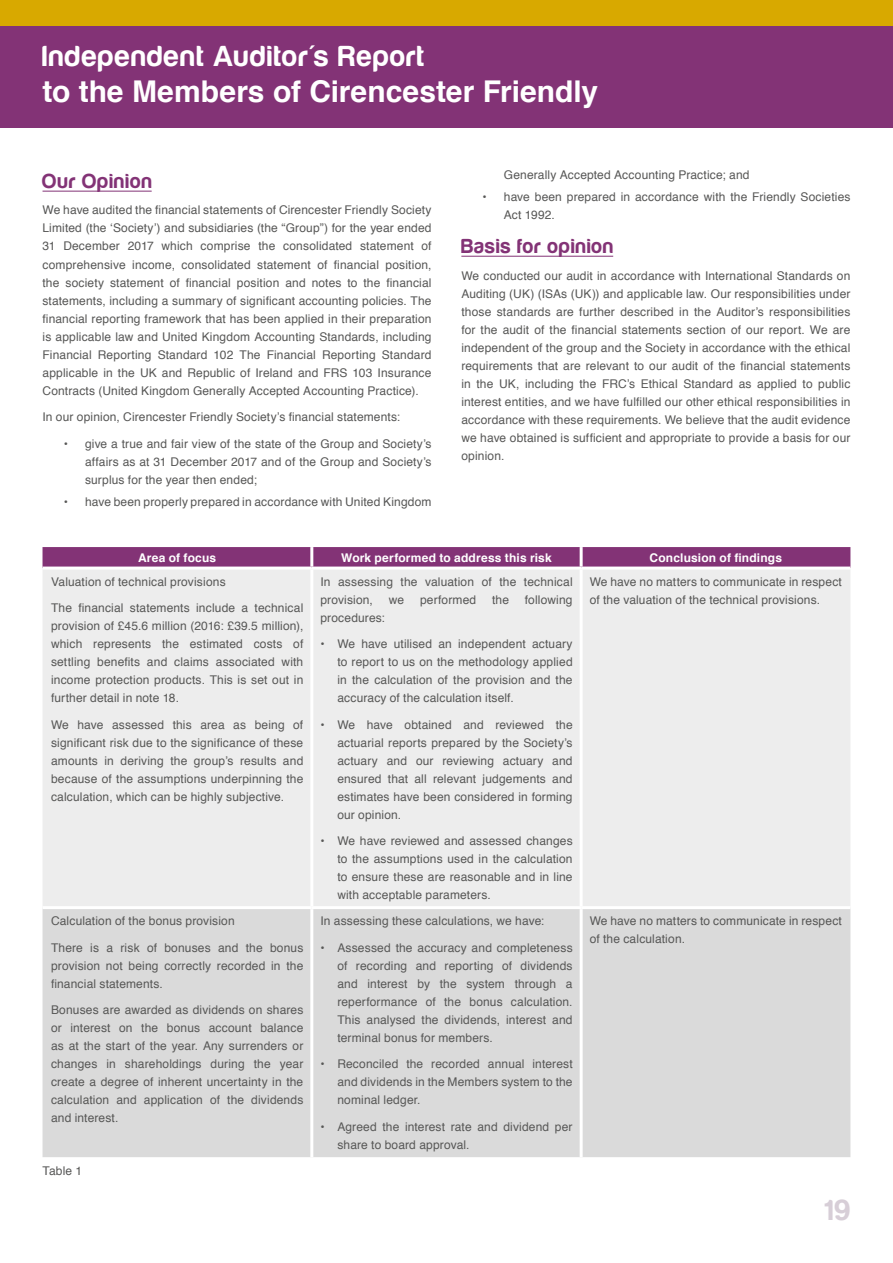
<style>
.page{position:relative;width:893px;height:1263px;background:#fff}
.page>*{position:absolute;margin:0;border:0;box-sizing:border-box;transform-origin:0 0}
.t1{font:700 30px "Helvetica";color:#fff}
.t2{font:30px "Harabara";letter-spacing:.055em;color:#fff}
.t3{font:30px "Harabara";color:#d7ced7}
.t4{font:21px "Harabara";letter-spacing:.055em;color:#833376}
.t5{font:12px/18px "Helvetica";letter-spacing:.015em;color:#575756;text-align:justify}
.t6{font:700 12px "Helvetica";letter-spacing:.015em;color:#fff}
</style>
<div class="page">
<div style="left:0;top:26px;width:893px;height:102px;background:#833376"></div>
<div style="left:0;top:0;width:893px;height:26px;background:#d8a900"></div>
<hr style="left:43px;top:191px;width:109px;height:1px;background:#833376">
<hr style="left:461px;top:256px;width:152px;height:1px;background:#833376">
<div style="left:43px;top:547px;width:807px;height:19px;background:#833376"></div>
<div style="left:43px;top:570px;width:807px;height:336px;background:#ededed"></div>
<div style="left:43px;top:909px;width:807px;height:248px;background:#dadada"></div>
<hr style="left:310px;top:547px;width:3px;height:19px;background:#fff">
<hr style="left:580px;top:547px;width:3px;height:19px;background:#fff">
<hr style="left:310px;top:569px;width:3px;height:337px;background:#fff">
<hr style="left:580px;top:569px;width:3px;height:337px;background:#fff">
<hr style="left:310px;top:909px;width:3px;height:248px;background:#fff">
<hr style="left:580px;top:909px;width:3px;height:248px;background:#fff">
<h1 class="t2" style="left:43px;top:40px;width:383px">Independent Auditor's Report</h1>
<h1 class="t1" style="left:43px;top:67px;width:557px">to the Members of Cirencester Friendly</h1>
<h2 class="t4" style="left:43px;top:170px;width:111px">Our Opinion</h2>
<p class="t5" style="left:42px;top:202px;width:391px">We have audited the financial statements of Cirencester Friendly Society Limited (the ‘Society’) and subsidiaries (the “Group”) for the year ended 31 December 2017 which comprise the consolidated statement of comprehensive income, consolidated statement of financial position, the society statement of financial position and notes to the financial statements, including a summary of significant accounting policies. The financial reporting framework that has been applied in their preparation is applicable law and United Kingdom Accounting Standards, including Financial Reporting Standard 102 The Financial Reporting Standard applicable in the UK and Republic of Ireland and FRS 103 Insurance Contracts (United Kingdom Generally Accepted Accounting Practice).</p>
<p class="t5" style="left:43px;top:408px;width:359px">In our opinion, Cirencester Friendly Society’s financial statements:</p>
<p class="t5" style="left:85px;top:435px;width:348px;text-indent:-21px">• give a true and fair view of the state of the Group and Society’s affairs as at 31 December 2017 and of the Group and Society’s surplus for the year then ended;</p>
<p class="t5" style="left:64px;top:493px;width:369px">• have been properly prepared in accordance with United Kingdom</p>
<p class="t5" style="left:504px;top:166px;width:247px">Generally Accepted Accounting Practice; and</p>
<p class="t5" style="left:504px;top:188px;width:348px;text-indent:-21px">• have been prepared in accordance with the Friendly Societies<br>Act 1992.</p>
<h2 class="t4" style="left:461px;top:235px;width:153px">Basis for opinion</h2>
<p class="t5" style="left:461px;top:267px;width:391px">We conducted our audit in accordance with International Standards on Auditing (UK) (ISAs (UK)) and applicable law. Our responsibilities under those standards are further described in the Auditor’s responsibilities for the audit of the financial statements section of our report. We are independent of the group and the Society in accordance with the ethical requirements that are relevant to our audit of the financial statements in the UK, including the FRC’s Ethical Standard as applied to public interest entities, and we have fulfilled our other ethical responsibilities in accordance with these requirements. We believe that the audit evidence we have obtained is sufficient and appropriate to provide a basis for our opinion.</p>
<p class="t6" style="left:138px;top:548px;width:80px">Area of focus</p>
<p class="t6" style="left:341px;top:548px;width:212px">Work performed to address this risk</p>
<p class="t6" style="left:649px;top:548px;width:134px">Conclusion of findings</p>
<p class="t5" style="left:51px;top:573px;width:176px">Valuation of technical provisions</p>
<p class="t5" style="left:51px;top:599px;width:254px">The financial statements include a technical provision of £45.6 million (2016: £39.5 million), which represents the estimated costs of settling benefits and claims associated with income protection products. This is set out in further detail in note 18.</p>
<p class="t5" style="left:51px;top:716px;width:254px">We have assessed this area as being of significant risk due to the significance of these amounts in deriving the group’s results and because of the assumptions underpinning the calculation, which can be highly subjective.</p>
<p class="t5" style="left:320px;top:573px;width:254px">In assessing the valuation of the technical provision,</p>
<p class="t5" style="left:590px;top:573px;width:254px">We have no matters to communicate in respect of the valuation of the technical provisions.</p>
<p class="t5" style="left:389px;top:591px;width:17px">we</p>
<p class="t5" style="left:420px;top:591px;width:58px">performed</p>
<p class="t5" style="left:492px;top:591px;width:18px">the</p>
<p class="t5" style="left:525px;top:591px;width:49px">following</p>
<p class="t5" style="left:320px;top:609px;width:66px">procedures:</p>
<p class="t5" style="left:337px;top:635px;width:237px;text-indent:-17px">• We have utilised an independent actuary to report to us on the methodology applied in the calculation of the provision and the accuracy of the calculation itself.</p>
<p class="t5" style="left:337px;top:716px;width:237px;text-indent:-17px">• We have obtained and reviewed the actuarial reports prepared by the Society’s actuary and our reviewing actuary and ensured that all relevant judgements and estimates have been considered in forming our opinion.</p>
<p class="t5" style="left:337px;top:832px;width:237px;text-indent:-17px">• We have reviewed and assessed changes to the assumptions used in the calculation to ensure these are reasonable and in line with acceptable parameters.</p>
<p class="t5" style="left:51px;top:912px;width:185px">Calculation of the bonus provision</p>
<p class="t5" style="left:51px;top:939px;width:254px">There is a risk of bonuses and the bonus provision not being correctly recorded in the financial statements.</p>
<p class="t5" style="left:51px;top:1001px;width:254px">Bonuses are awarded as dividends on shares or interest on the bonus account balance as at the start of the year. Any surrenders or changes in shareholdings during the year create a degree of inherent uncertainty in the calculation and application of the dividends and interest.</p>
<p class="t5" style="left:43px;top:1162px;width:41px">Table 1</p>
<p class="t5" style="left:320px;top:912px;width:225px">In assessing these calculations, we have:</p>
<p class="t5" style="left:337px;top:939px;width:237px;text-indent:-17px">• Assessed the accuracy and completeness of recording and reporting of dividends and interest by the system through a reperformance of the bonus calculation.<br>This analysed the dividends, interest and terminal bonus for members.</p>
<p class="t5" style="left:337px;top:1055px;width:237px;text-indent:-17px">• Reconciled the recorded annual interest and dividends in the Members system to the nominal ledger.</p>
<p class="t5" style="left:337px;top:1118px;width:237px;text-indent:-17px">• Agreed the interest rate and dividend per share to board approval.</p>
<p class="t5" style="left:590px;top:912px;width:254px">We have no matters to communicate in respect of the calculation.</p>
<h1 class="t3" style="left:825px;top:1195px;width:27px">19</h1>
</div>
